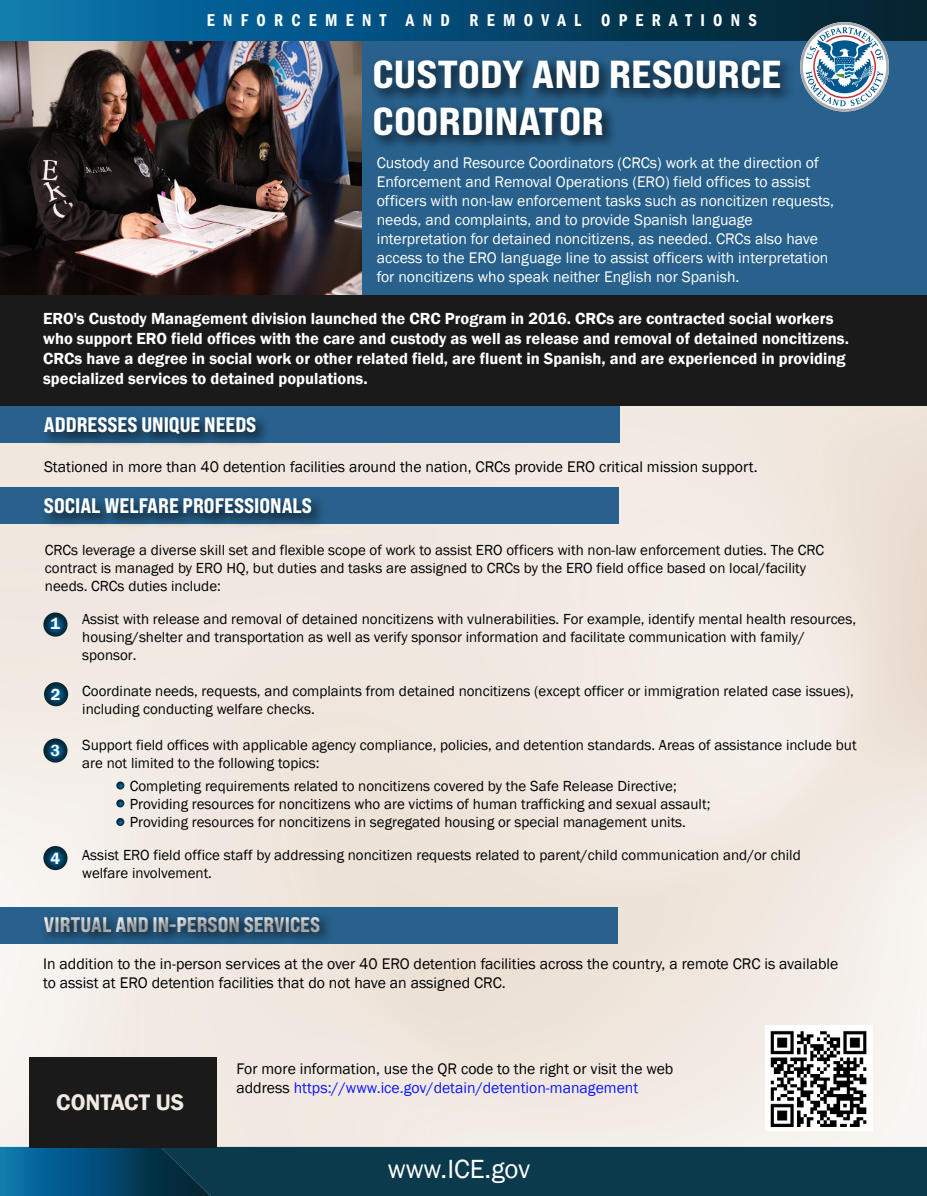
<style>
.page{position:relative;width:927px;height:1196px;background:#fff}
.page>*{position:absolute;margin:0;border:0;box-sizing:border-box;transform-origin:0 0}
.t1{font:39px/46.8px "Bebas Neue Pro Exp Eb";color:#fff;scale:1.12 1}
.t2{font:27px "Franklin Gothic";color:#fff}
.t3{font:600 23.1px "Franklin Gothic";color:#f1eae3}
.t4{font:21px "Bebas Neue Pro Exp Eb";color:#fff}
.t5{font:600 condensed 17.55px "Franklin Gothic";letter-spacing:.5em;color:#fff;scale:.94 1}
.t6{font:600 16.5px/19.8px "Franklin Gothic";color:#fff}
.t7{font:600 16.5px "Franklin Gothic";color:#f7fafc}
.t8{font:15.75px/18.9px "Franklin Gothic";color:#fff}
.t9{font:15.75px/18.9px "Franklin Gothic";color:#000}
.t10{font:15px/18px "Franklin Gothic";color:#000}
.s1{color:#0b17fc}
</style>
<div class="page">
<img style="left:1px;top:406px;width:925px;height:740px">
<div style="left:361px;top:36px;width:565px;height:263px;background:#28618c"></div>
<img style="left:0;top:40px;width:361px;height:255px">
<div style="left:0;top:295px;width:926px;height:111px;background:#1a1a1a"></div>
<div style="left:0;top:0;width:926px;height:40px;background:linear-gradient(to right,#0777b5,#021c29)"></div>
<svg style="left:800px;top:22px;width:88px;height:73px;background:#8095a3"></svg>
<img style="left:373px;top:46px;width:506px;height:101px">
<div style="left:0;top:406px;width:619px;height:37px;background:#28618c"></div>
<img style="left:36px;top:418px;width:267px;height:42px">
<div style="left:0;top:487px;width:619px;height:36px;background:#28618c"></div>
<img style="left:36px;top:499px;width:345px;height:47px">
<svg style="left:43px;top:612px;width:24px;height:24px"></svg>
<svg style="left:44px;top:682px;width:24px;height:24px"></svg>
<svg style="left:43px;top:738px;width:24px;height:24px"></svg>
<svg style="left:116px;top:781px;width:8px;height:8px"></svg>
<svg style="left:116px;top:799px;width:8px;height:8px"></svg>
<svg style="left:116px;top:818px;width:8px;height:8px"></svg>
<svg style="left:43px;top:846px;width:24px;height:24px"></svg>
<div style="left:0;top:907px;width:617px;height:36px;background:#28618c"></div>
<img style="left:34px;top:905px;width:305px;height:56px">
<svg style="left:0;top:1146px;width:926px;height:49px;background:#0d4057"></svg>
<div style="left:30px;top:1057px;width:187px;height:90px;background:#1a1a1a"></div>
<img style="left:765px;top:1025px;width:107px;height:105px">
<p class="t5" style="left:207px;top:9px;width:587px">ENFORCEMENT AND REMOVAL OPERATIONS</p>
<p class="t1" style="left:372px;top:51px;width:366px">CUSTODY AND RESOURCE<br>COORDINATOR</p>
<p class="t8" style="left:377px;top:154px;width:443px">Custody and Resource Coordinators (CRCs) work at the direction of</p>
<p class="t8" style="left:377px;top:173px;width:459px">Enforcement and Removal Operations (ERO) field offices to assist officers with non-law enforcement tasks such as noncitizen requests, needs, and complaints, and to provide Spanish language interpretation for detained noncitizens, as needed. CRCs also have access to the ERO language line to assist officers with interpretation for noncitizens who speak neither English nor Spanish.</p>
<p class="t6" style="left:43px;top:309px;width:807px">ERO's Custody Management division launched the CRC Program in 2016. CRCs are contracted social workers who support ERO field offices with the care and custody as well as release and removal of detained noncitizens.<br>CRCs have a degree in social work or other related field, are fluent in Spanish, and are experienced in providing specialized services to detained populations.</p>
<p class="t4" style="left:44px;top:411px;width:214px">ADDRESSES UNIQUE NEEDS</p>
<p class="t9" style="left:44px;top:458px;width:715px">Stationed in more than 40 detention facilities around the nation, CRCs provide ERO critical mission support.</p>
<p class="t4" style="left:44px;top:492px;width:269px">SOCIAL WELFARE PROFESSIONALS</p>
<p class="t10" style="left:45px;top:541px;width:780px">CRCs leverage a diverse skill set and flexible scope of work to assist ERO officers with non-law enforcement duties. The CRC contract is managed by ERO HQ, but duties and tasks are assigned to CRCs by the ERO field office based on local/facility needs. CRCs duties include:</p>
<p class="t7" style="left:51px;top:613px;width:11px">1</p>
<p class="t10" style="left:82px;top:610px;width:775px">Assist with release and removal of detained noncitizens with vulnerabilities. For example, identify mental health resources, housing/shelter and transportation as well as verify sponsor information and facilitate communication with family/ sponsor.</p>
<p class="t10" style="left:82px;top:682px;width:773px">Coordinate needs, requests, and complaints from detained noncitizens (except officer or immigration related case issues), including conducting welfare checks.</p>
<p class="t10" style="left:82px;top:736px;width:775px">Support field offices with applicable agency compliance, policies, and detention standards. Areas of assistance include but are not limited to the following topics:</p>
<p class="t10" style="left:130px;top:777px;width:548px">Completing requirements related to noncitizens covered by the Safe Release Directive;</p>
<p class="t10" style="left:130px;top:795px;width:582px">Providing resources for noncitizens who are victims of human trafficking and sexual assault;</p>
<p class="t10" style="left:130px;top:813px;width:557px">Providing resources for noncitizens in segregated housing or special management units.</p>
<p class="t6" style="left:51px;top:684px;width:11px">2</p>
<p class="t7" style="left:51px;top:740px;width:11px">3</p>
<p class="t7" style="left:51px;top:848px;width:11px">4</p>
<p class="t10" style="left:82px;top:845px;width:720px">Assist ERO field office staff by addressing noncitizen requests related to parent/child communication and/or child welfare involvement.</p>
<p class="t4" style="left:44px;top:911px;width:278px">VIRTUAL AND IN-PERSON SERVICES</p>
<p class="t9" style="left:43px;top:954px;width:796px">In addition to the in-person services at the over 40 ERO detention facilities across the country, a remote CRC is available</p>
<p class="t9" style="left:43px;top:973px;width:464px">to assist at ERO detention facilities that do not have an assigned CRC.</p>
<p class="t3" style="left:56px;top:1088px;width:130px">CONTACT US</p>
<p class="t9" style="left:236px;top:1059px;width:438px">For more information, use the QR code to the right or visit the web address <span class="s1">https://www.ice.gov/detain/detention-management</span></p>
<p class="t2" style="left:388px;top:1151px;width:144px">www.ICE.gov</p>
</div>
